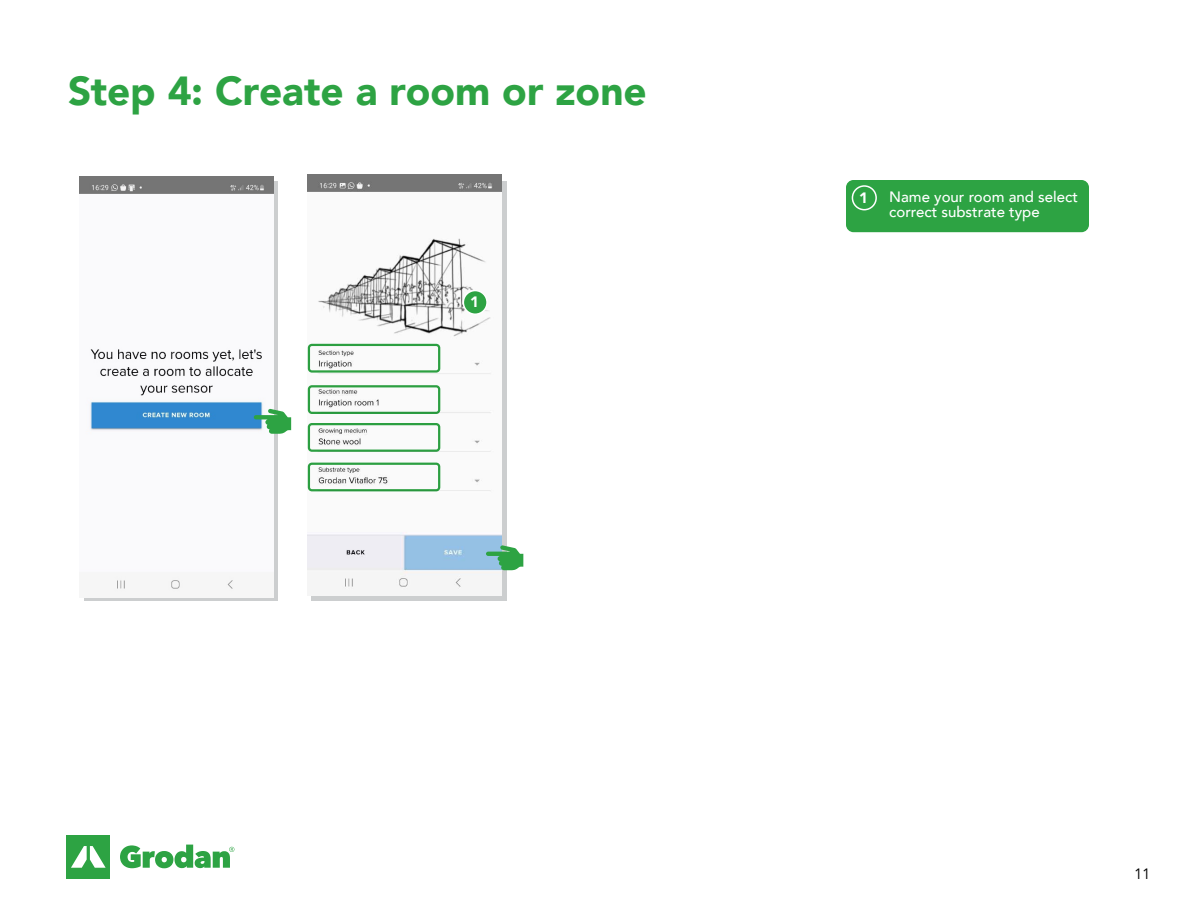
<style>
.page{position:relative;width:1188px;height:918px;background:#fff}
.page>*{position:absolute;margin:0;border:0;box-sizing:border-box;transform-origin:0 0}
.t1{font:900 40.5px "Avenir";letter-spacing:-.005em;color:#2da343}
.t2{font:500 15px/15px "Avenir";color:#fff}
.t3{font:900 15px "Avenir";color:#fff}
.t4{font:15px "Avenir";color:#000}
</style>
<div class="page">
<div style="left:311px;top:181px;width:196px;height:420px;background:#cccecf"></div>
<img style="left:308px;top:175px;width:194px;height:421px">
<div style="left:85px;top:181px;width:193px;height:420px;background:#cccecf"></div>
<img style="left:80px;top:176px;width:194px;height:422px">
<div style="left:67px;top:835px;width:43px;height:44px;background:#2da343"></div>
<svg style="left:71px;top:846px;width:35px;height:22px"></svg>
<svg style="left:120px;top:845px;width:114px;height:23px"></svg>
<div style="left:846px;top:180px;width:243px;height:52px;background:#2da343;border-radius:8px"></div>
<div style="left:852px;top:185px;width:25px;height:25px;border:2px solid #fff;border-radius:50%"></div>
<svg style="left:254px;top:409px;width:37px;height:25px"></svg>
<svg style="left:486px;top:545px;width:37px;height:25px"></svg>
<div style="left:463px;top:291px;width:24px;height:23px;background:#2da343;border-radius:50%"></div>
<div style="left:463px;top:290px;width:25px;height:25px;border:2px solid #fff;border-radius:50%"></div>
<div style="left:308px;top:344px;width:132px;height:29px;border:2px solid #2da343;border-radius:3px"></div>
<div style="left:308px;top:385px;width:132px;height:29px;border:2px solid #2da343;border-radius:3px"></div>
<div style="left:308px;top:423px;width:132px;height:29px;border:2px solid #2da343;border-radius:3px"></div>
<div style="left:308px;top:463px;width:132px;height:28px;border:2px solid #2da343;border-radius:3px"></div>
<h1 class="t1" style="left:68px;top:56px;width:580px">Step 4: Create a room or zone</h1>
<p class="t3" style="left:470px;top:289px;width:10px">1</p>
<p class="t3" style="left:859px;top:185px;width:10px">1</p>
<p class="t2" style="left:889px;top:189px;width:190px">Name your room and select correct substrate type</p>
<p class="t4" style="left:1134px;top:865px;width:18px">11</p>
</div>
